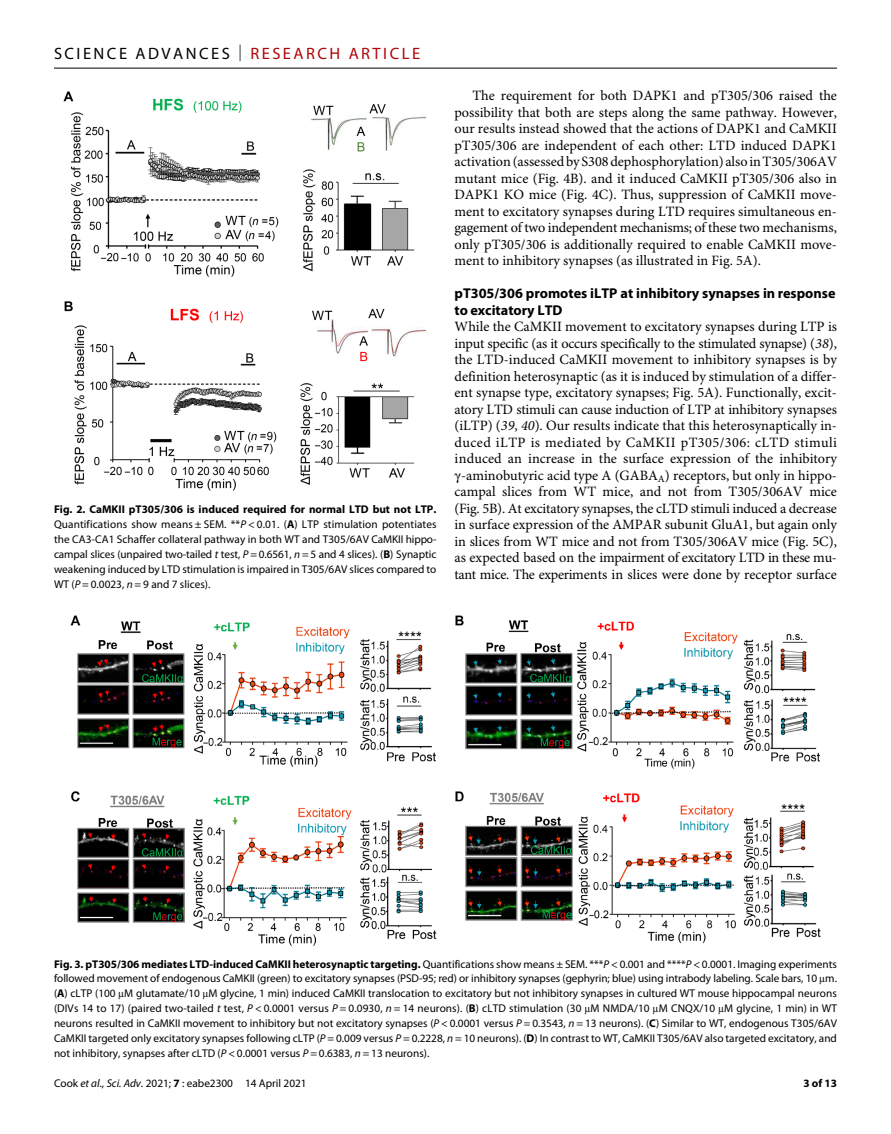
<style>
.page{position:relative;width:891px;height:1134px;background:#fff}
.page>*{position:absolute;margin:0;border:0;box-sizing:border-box;transform-origin:0 0}
.t1{font:16.5px "Myriad Pro";letter-spacing:.15em;color:#000}
.t2{font:14.25px/16.5px "Minion Pro";color:#000;text-align:justify}
.t3{font:700 14.25px/16.5px "Myriad Pro";color:#000}
.t4{font:11.25px/15px "Myriad Pro";color:#000;text-align:justify}
.t5{font:700 11.25px "Myriad Pro";color:#000}
.s1{font-weight:300}
.s2{color:#b10508}
.s3{font-weight:700}
.s4{font-style:italic}
</style>
<div class="page">
<hr style="left:54px;top:68px;width:783px;height:1px;background:#000">
<img style="left:63px;top:91px;width:364px;height:400px">
<img style="left:70px;top:615px;width:751px;height:331px">
<p class="t1" style="left:54px;top:40px;width:368px">SCIENCE ADVANCES <span class="s1">|</span> <span class="s2">RESEARCH ARTICLE</span></p>
<p class="t4" style="left:54px;top:501px;width:384px"><span class="s3">Fig. 2. CaMKII pT305/306 is induced required for normal LTD but not LTP.<br></span>Quantifications show means ± SEM. **<span class="s4">P</span> &lt; 0.01. (<span class="s3">A</span>) LTP stimulation potentiates the CA3-CA1 Schaffer collateral pathway in both WT and T305/6AV CaMKII hippo&shy;campal slices (unpaired two-tailed <span class="s4">t</span> test, <span class="s4">P</span> = 0.6561, <span class="s4">n</span> = 5 and 4 slices). (<span class="s3">B</span>) Synaptic weakening induced by LTD stimulation is impaired in T305/6AV slices compared to WT (<span class="s4">P</span> = 0.0023, <span class="s4">n</span> = 9 and 7 slices).</p>
<p class="t2" style="left:455px;top:89px;width:384px;text-indent:18px">The requirement for both DAPK1 and pT305/306 raised the possibility that both are steps along the same pathway. However, our results instead showed that the actions of DAPK1 and CaMKII pT305/306 are independent of each other: LTD induced DAPK1 activation (assessed by S308 dephosphorylation) also in T305/306AV mutant mice (Fig. 4B). and it induced CaMKII pT305/306 also in DAPK1 KO mice (Fig. 4C). Thus, suppression of CaMKII move&shy;ment to excitatory synapses during LTD requires simultaneous en&shy;gagement of two independent mechanisms; of these two mechanisms, only pT305/306 is additionally required to enable CaMKII move&shy;ment to inhibitory synapses (as illustrated in Fig. 5A).</p>
<p class="t3" style="left:455px;top:284px;width:383px">pT305/306 promotes iLTP at inhibitory synapses in response to excitatory LTD</p>
<p class="t2" style="left:454px;top:320px;width:384px;text-align:center">While the CaMKII movement to excitatory synapses during LTP is input specific (as it occurs specifically to the stimulated synapse) (<span class="s4">38</span>), the LTD-induced CaMKII movement to inhibitory synapses is by definition heterosynaptic (as it is induced by stimulation of a differ&shy;ent synapse type, excitatory synapses; Fig. 5A). Functionally, excit&shy;atory LTD stimuli can cause induction of LTP at inhibitory synapses (iLTP) (<span class="s4">39</span>, <span class="s4">40</span>). Our results indicate that this heterosynaptically in&shy;duced iLTP is mediated by CaMKII pT305/306: cLTD stimuli induced an increase in the surface expression of the inhibitory -aminobutyric acid type A (GABA<sub>A</sub>) receptors, but only in hippo&shy;campal slices from WT mice, and not from T305/306AV mice (Fig. 5B). At excitatory synapses, the cLTD stimuli induced a decrease in surface expression of the AMPAR subunit GluA1, but again only in slices from WT mice and not from T305/306AV mice (Fig. 5C), as expected based on the impairment of excitatory LTD in these mu&shy;tant mice. The experiments in slices were done by receptor surface</p>
<p class="t4" style="left:54px;top:956px;width:785px"><span class="s3">Fig. 3. pT305/306 mediates LTD-induced CaMKII heterosynaptic targeting.</span> Quantifications show means ± SEM. ***<span class="s4">P</span> &lt; 0.001 and ****<span class="s4">P</span> &lt; 0.0001. Imaging experiments followed movement of endogenous CaMKII (green) to excitatory synapses (PSD-95; red) or inhibitory synapses (gephyrin; blue) using intrabody labeling. Scale bars, 10 m. (<span class="s3">A</span>) cLTP (100 M glutamate/10 M glycine, 1 min) induced CaMKII translocation to excitatory but not inhibitory synapses in cultured WT mouse hippocampal neurons (DIVs 14 to 17) (paired two-tailed <span class="s4">t</span> test, <span class="s4">P</span> &lt; 0.0001 versus <span class="s4">P</span> = 0.0930, <span class="s4">n</span> = 14 neurons). (<span class="s3">B</span>) cLTD stimulation (30 M NMDA/10 M CNQX/10 M glycine, 1 min) in WT neurons resulted in CaMKII movement to inhibitory but not excitatory synapses (<span class="s4">P</span> &lt; 0.0001 versus <span class="s4">P</span> = 0.3543, <span class="s4">n</span> = 13 neurons). (<span class="s3">C</span>) Similar to WT, endogenous T305/6AV CaMKII targeted only excitatory synapses following cLTP (<span class="s4">P</span> = 0.009 versus <span class="s4">P</span> = 0.2228, <span class="s4">n</span> = 10 neurons). (<span class="s3">D</span>) In contrast to WT, CaMKII T305/6AV also targeted excitatory, and not inhibitory, synapses after cLTD (<span class="s4">P</span> &lt; 0.0001 versus <span class="s4">P</span> = 0.6383, <span class="s4">n</span> = 13 neurons).</p>
<p class="t4" style="left:54px;top:1076px;width:254px">Cook <span class="s4">et al</span>., <span class="s4">Sci. Adv.</span> 2021; <span class="s3">7</span> : eabe2300 14 April 2021</p>
<p class="t5" style="left:803px;top:1074px;width:35px">3 of 13</p>
</div>
